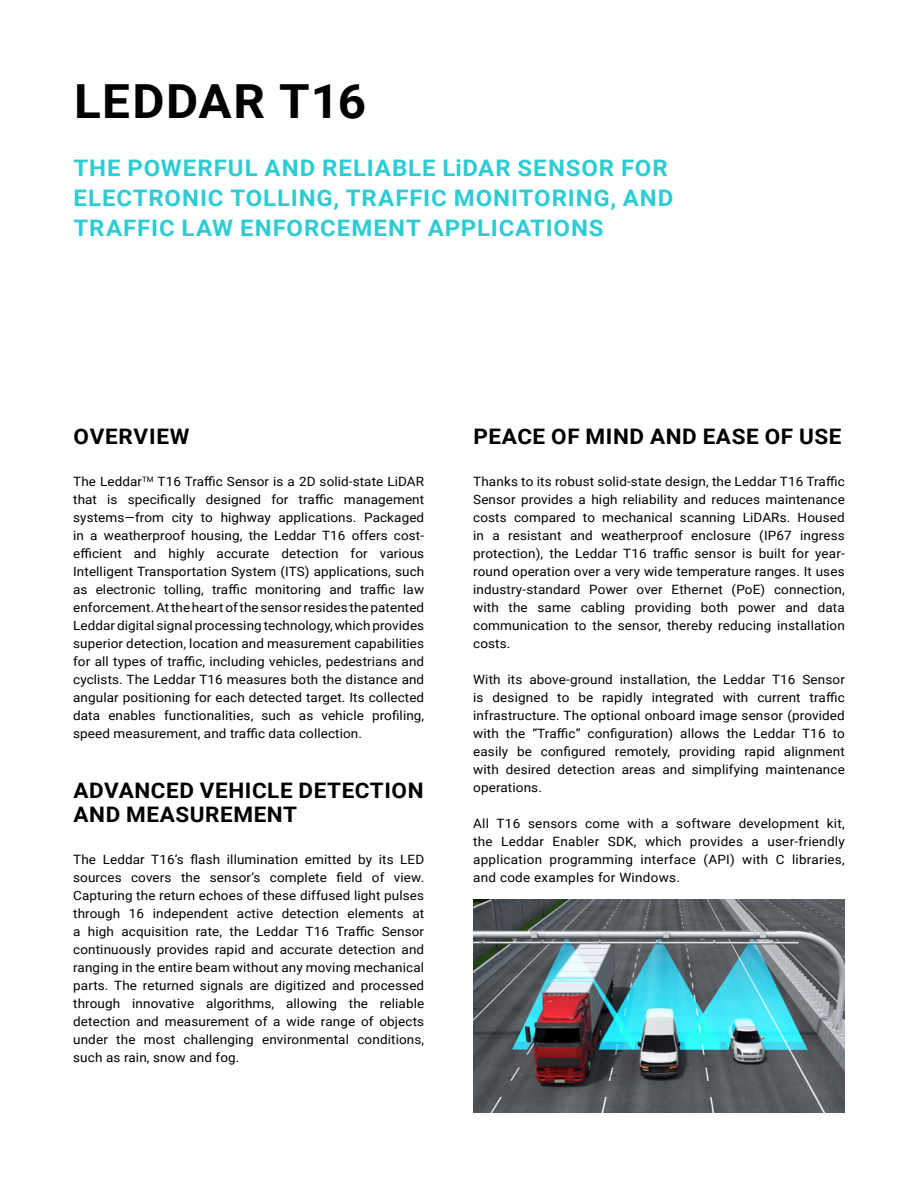
<style>
.page{position:relative;width:918px;height:1188px;background:#fff}
.page>*{position:absolute;margin:0;border:0;box-sizing:border-box;transform-origin:0 0}
.t1{font:700 47.1px "Roboto";letter-spacing:.03em;color:#010101;scale:1.05 1}
.t2{font:700 22.8px/30px "Roboto";letter-spacing:.04em;color:#2dccd3;scale:1.05 1}
.t3{font:700 21.3px/24px "Roboto";letter-spacing:.025em;color:#010101;scale:1.05 1}
.t4{font:12.9px/18px "Roboto";letter-spacing:.01em;color:#010101;text-align:justify;scale:1.05 1}
</style>
<div class="page">
<img style="left:473px;top:900px;width:371px;height:213px">
<h1 class="t1" style="left:74px;top:74px;width:280px">LEDDAR T16</h1>
<h2 class="t2" style="left:74px;top:153px;width:573px">THE POWERFUL AND RELIABLE LiDAR SENSOR FOR<br>ELECTRONIC TOLLING, TRAFFIC MONITORING, AND<br>TRAFFIC LAW ENFORCEMENT APPLICATIONS</h2>
<h3 class="t3" style="left:74px;top:425px;width:112px">OVERVIEW</h3>
<p class="t4" style="left:73px;top:473px;width:336px">The Leddar<sup>TM</sup> T16 Traffic Sensor is a 2D solid-state LiDAR that is specifically designed for traffic management systems—from city to highway applications. Packaged in a weatherproof housing, the Leddar T16 offers cost&shy;efficient and highly accurate detection for various Intelligent Transportation System (ITS) applications, such as electronic tolling, traffic monitoring and traffic law enforcement. At the heart of the sensor resides the patented Leddar digital signal processing technology, which provides superior detection, location and measurement capabilities for all types of traffic, including vehicles, pedestrians and cyclists. The Leddar T16 measures both the distance and angular positioning for each detected target. Its collected data enables functionalities, such as vehicle profiling, speed measurement, and traffic data collection.</p>
<h3 class="t3" style="left:74px;top:779px;width:335px">ADVANCED VEHICLE DETECTION<br>AND MEASUREMENT</h3>
<p class="t4" style="left:73px;top:851px;width:336px">The Leddar T16’s flash illumination emitted by its LED sources covers the sensor’s complete field of view.<br>Capturing the return echoes of these diffused light pulses through 16 independent active detection elements at a high acquisition rate, the Leddar T16 Traffic Sensor continuously provides rapid and accurate detection and ranging in the entire beam without any moving mechanical parts. The returned signals are digitized and processed through innovative algorithms, allowing the reliable detection and measurement of a wide range of objects under the most challenging environmental conditions, such as rain, snow and fog.</p>
<h3 class="t3" style="left:474px;top:425px;width:352px">PEACE OF MIND AND EASE OF USE</h3>
<p class="t4" style="left:473px;top:473px;width:355px">Thanks to its robust solid-state design, the Leddar T16 Traffic Sensor provides a high reliability and reduces maintenance costs compared to mechanical scanning LiDARs. Housed in a resistant and weatherproof enclosure (IP67 ingress protection), the Leddar T16 traffic sensor is built for year&shy;round operation over a very wide temperature ranges. It uses industry-standard Power over Ethernet (PoE) connection, with the same cabling providing both power and data communication to the sensor, thereby reducing installation costs.</p>
<p class="t4" style="left:473px;top:671px;width:356px">With its above-ground installation, the Leddar T16 Sensor is designed to be rapidly integrated with current traffic infrastructure. The optional onboard image sensor (provided with the “Traffic” configuration) allows the Leddar T16 to easily be configured remotely, providing rapid alignment with desired detection areas and simplifying maintenance operations.</p>
<p class="t4" style="left:473px;top:815px;width:355px">All T16 sensors come with a software development kit, the Leddar Enabler SDK, which provides a user-friendly application programming interface (API) with C libraries, and code examples for Windows.</p>
</div>
